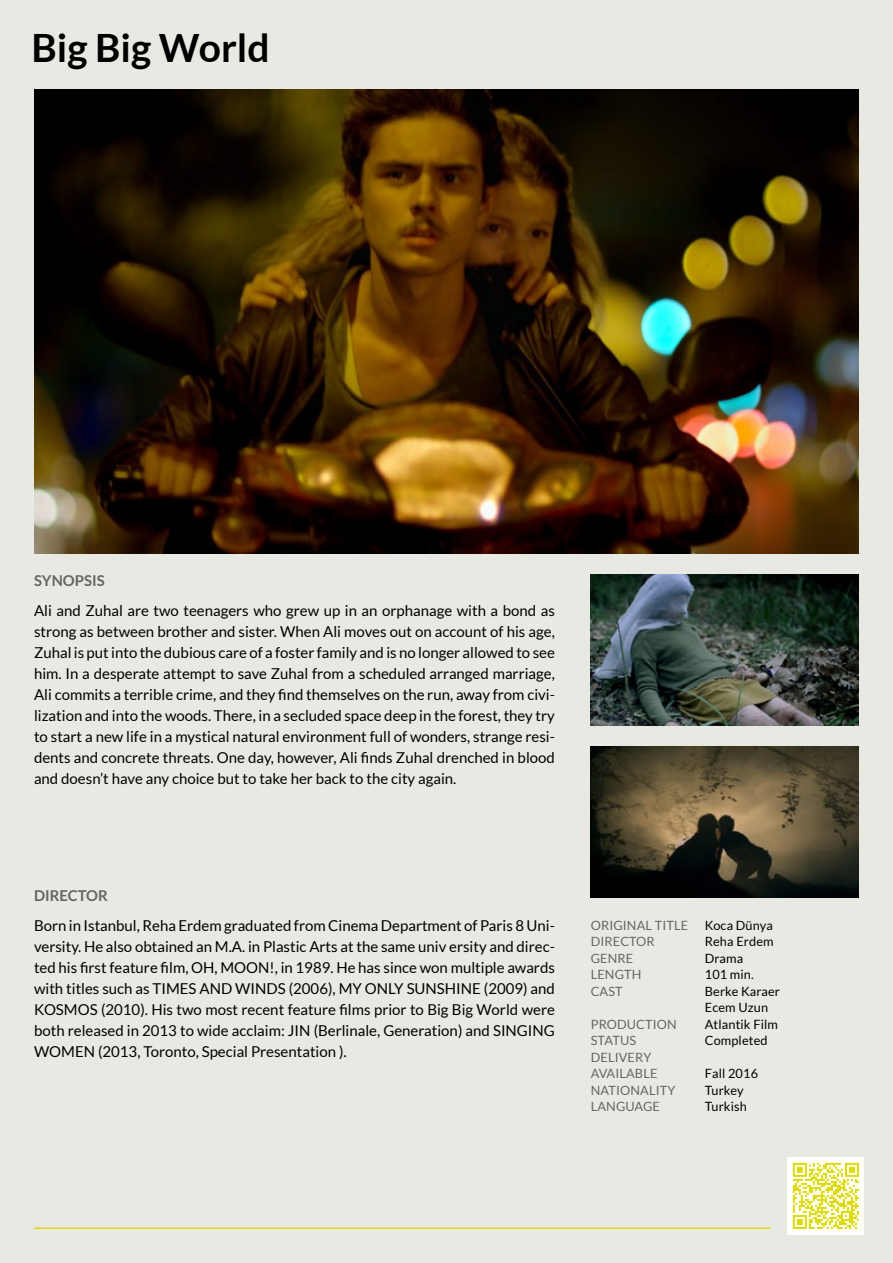
<style>
.page{position:relative;width:893px;height:1263px;background:#e9e9e3}
.page>*{position:absolute;margin:0;border:0;box-sizing:border-box;transform-origin:0 0}
.t1{font:700 39px "Lato";color:#000}
.t2{font:15px/21px "Lato";color:#000;text-align:justify}
.t3{font:700 15px "Lato";color:#656664}
.t4{font:12.75px/16.5px "Lato";letter-spacing:.01em;color:#000}
.t5{font:12.75px/16.5px "Lato";letter-spacing:.01em;color:#656664}
</style>
<div class="page">
<img style="left:34px;top:89px;width:825px;height:464px">
<img style="left:591px;top:575px;width:268px;height:151px">
<img style="left:591px;top:747px;width:268px;height:150px">
<hr style="left:34px;top:1227px;width:736px;height:2px;background:#dfdb00">
<div style="left:788px;top:1157px;width:76px;height:77px;background:#fff"></div>
<svg style="left:793px;top:1163px;width:66px;height:66px"></svg>
<h1 class="t1" style="left:31px;top:25px;width:240px">Big Big World</h1>
<p class="t3" style="left:34px;top:572px;width:72px">SYNOPSIS</p>
<p class="t2" style="left:34px;top:600px;width:522px">Ali and Zuhal are two teenagers who grew up in an orphanage with a bond as strong as between brother and sister. When Ali moves out on account of his age, Zuhal is put into the dubious care of a foster family and is no longer allowed to see him. In a desperate attempt to save Zuhal from a scheduled arranged marriage, Ali commits a terrible crime, and they find themselves on the run, away from civi&shy;lization and into the woods. There, in a secluded space deep in the forest, they try to start a new life in a mystical natural environment full of wonders, strange resi&shy;dents and concrete threats. One day, however, Ali finds Zuhal drenched in blood and doesn’t have any choice but to take her back to the city again.</p>
<p class="t3" style="left:34px;top:887px;width:75px">DIRECTOR</p>
<p class="t2" style="left:34px;top:915px;width:522px">Born in Istanbul, Reha Erdem graduated from Cinema Department of Paris 8 Uni&shy;versity. He also obtained an M.A. in Plastic Arts at the same univ ersity and direc&shy;ted his first feature film, OH, MOON!, in 1989. He has since won multiple awards with titles such as TIMES AND WINDS (2006), MY ONLY SUNSHINE (2009) and KOSMOS (2010). His two most recent feature films prior to Big Big World were both released in 2013 to wide acclaim: JIN (Berlinale, Generation) and SINGING WOMEN (2013, Toronto, Special Presentation ).</p>
<p class="t4" style="left:705px;top:917px;width:77px">Koca Dünya<br>Reha Erdem<br>Drama<br>101 min.<br>Berke Karaer<br>Ecem Uzun<br>Atlantik Film<br>Completed</p>
<p class="t4" style="left:705px;top:1065px;width:55px">Fall 2016<br>Turkey<br>Turkish</p>
<p class="t5" style="left:591px;top:917px;width:99px">ORIGINAL TITLE<br>DIRECTOR<br>GENRE<br>LENGTH<br>CAST</p>
<p class="t5" style="left:591px;top:1016px;width:87px">PRODUCTION<br>STATUS<br>DELIVERY<br>AVAILABLE<br>NATIONALITY<br>LANGUAGE</p>
</div>
